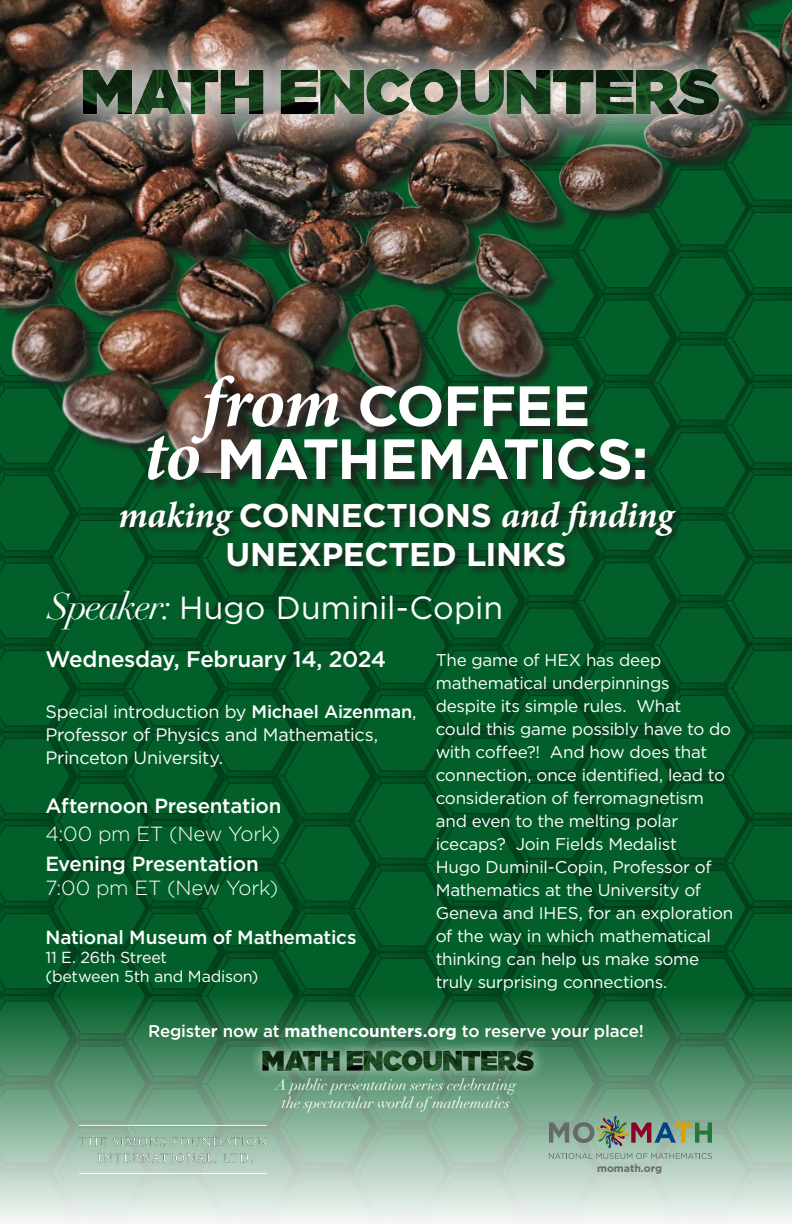
<style>
.page{position:relative;width:792px;height:1224px;background:#fff}
.page>*{position:absolute;margin:0;border:0;box-sizing:border-box;transform-origin:0 0}
.t1{font:700 56.7px/53px "Gotham";letter-spacing:-.025em;color:#fff;text-align:center}
.t2{font:italic 700 36.6px "Minion Pro";letter-spacing:-.005em;color:#fff}
.t3{font:700 32.9px "Gotham";letter-spacing:-.01em;color:#fff}
.t4{font:32px "Gotham";color:#fff}
.t5{font:500 22.4px "Gotham";letter-spacing:-.015em;color:#fff}
.t6{font:500 20.5px "Gotham";letter-spacing:-.015em;color:#fff}
.t7{font:300 20.5px "Gotham";letter-spacing:-.015em;color:#fff}
.t8{font:500 19px "Gotham";letter-spacing:-.01em;color:#fff}
.t9{font:18px/23px "Gotham";letter-spacing:-.02em;color:#fff}
.t10{font:17px/23px "Gotham";letter-spacing:-.015em;color:#fff}
.t11{font:500 16.9px "Gotham";letter-spacing:-.01em;color:#fff}
.t12{font:16px/19px "Gotham";letter-spacing:-.015em;color:#fff}
.t13{font:italic 15px/18px "Didot";letter-spacing:-.005em;color:#fff;text-align:center}
.t14{font:700 10.4px "Gotham HTF";color:#656b69}
.s1{font-family:"Minion Pro";font-style:italic;font-size:72px}
.s2{font-family:"Gotham";font-style:normal;font-size:32.9px}
.s3{font-family:"Didot";font-style:italic;font-size:36.9px}
.s4{font-weight:500}
.s5{font-weight:700}
</style>
<div class="page">
<img style="left:0;top:0;width:792px;height:1223px">
<div style="left:250px;top:1039px;width:296px;height:43px;background:#fff;opacity:.75"></div>
<img style="left:252px;top:1050px;width:288px;height:22px">
<h1 class="t1" style="left:144px;top:379px;width:506px"><span class="s1">from</span> COFFEE<br><span class="s1">to</span> MATHEMATICS:</h1>
<h2 class="t2" style="left:118px;top:489px;width:557px">making <span class="s2">CONNECTIONS</span> and finding</h2>
<h3 class="t3" style="left:226px;top:533px;width:342px">UNEXPECTED LINKS</h3>
<h3 class="t4" style="left:48px;top:587px;width:457px"><span class="s3">Speaker:</span> Hugo Duminil-Copin</h3>
<p class="t10" style="left:436px;top:648px;width:299px">The game of HEX has deep mathematical underpinnings despite its simple rules. What<br>could this game possibly have to do with coffee?! And how does that connection, once identified, lead to consideration of ferromagnetism and even to the melting polar icecaps? Join Fields Medalist<br>Hugo Duminil-Copin, Professor of<br>Mathematics at the University of<br>Geneva and IHES, for an exploration of the way in which mathematical thinking can help us make some truly surprising connections.</p>
<h3 class="t5" style="left:46px;top:645px;width:342px">Wednesday, February 14, 2024</h3>
<p class="t9" style="left:46px;top:699px;width:372px">Special introduction by <span class="s4">Michael Aizenman</span>,<br>Professor of Physics and Mathematics,<br>Princeton University.</p>
<p class="t6" style="left:46px;top:792px;width:237px">Afternoon Presentation</p>
<p class="t7" style="left:46px;top:821px;width:236px">4:00 pm ET (New York)</p>
<p class="t6" style="left:46px;top:850px;width:215px">Evening Presentation</p>
<p class="t7" style="left:46px;top:875px;width:234px">7:00 pm ET (New York)</p>
<p class="t8" style="left:46px;top:924px;width:313px">National Museum of Mathematics</p>
<p class="t12" style="left:46px;top:947px;width:214px">11 E. 26th Street<br>(between 5th and Madison)</p>
<p class="t11" style="left:148px;top:1020px;width:497px">Register now at <span class="s5">mathencounters.org</span> to reserve your place!</p>
<p class="t13" style="left:276px;top:1076px;width:242px">A public presentation series celebrating the spectacular world of mathematics</p>
<p class="t14" style="left:597px;top:1162px;width:66px">momath.org</p>
</div>
